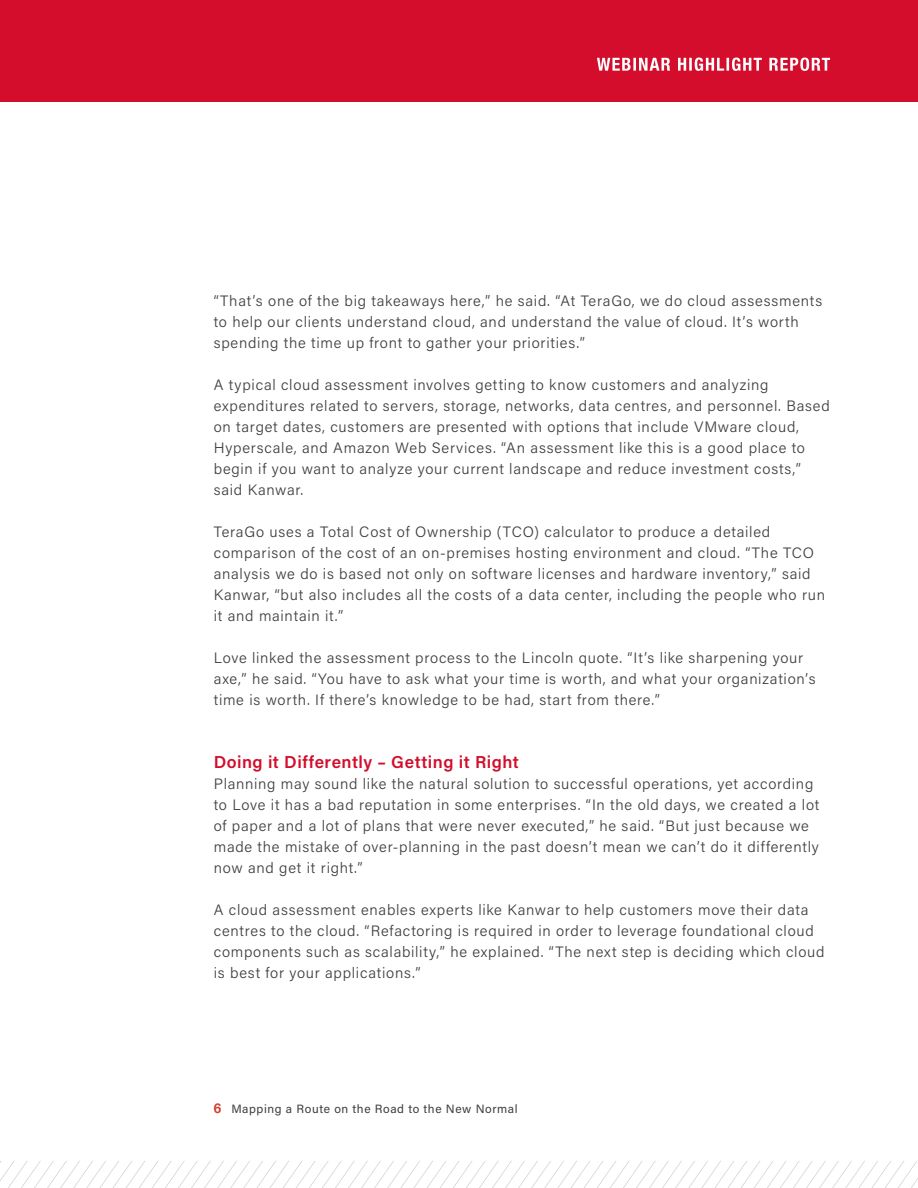
<style>
.page{position:relative;width:918px;height:1188px;background:#fff}
.page>*{position:absolute;margin:0;border:0;box-sizing:border-box;transform-origin:0 0}
.sectiion_head2{font:600 17.25px "Acumin Pro";letter-spacing:.03em;color:#d30d2b}
.Body{font:300 15px/21px "Acumin Pro";letter-spacing:.05em;color:#3e3e3f}
.t1{font:12px "Acumin Pro";letter-spacing:.05em;color:#3e3e3f}
.s1{font-family:"Helvetica Neue";font-weight:700;font-size:13.5px;color:#d53f33}
</style>
<div class="page">
<svg style="left:0;top:1161px;width:918px;height:27px"></svg>
<div style="left:0;top:0;width:918px;height:101px;background:#d30d2b"></div>
<svg style="left:597px;top:58px;width:233px;height:13px"></svg>
<p class="Body" style="left:214px;top:290px;width:610px">“That’s one of the big takeaways here,” he said. “At TeraGo, we do cloud assessments to help our clients understand cloud, and understand the value of cloud. It’s worth spending the time up front to gather your priorities.”</p>
<p class="Body" style="left:214px;top:374px;width:618px">A typical cloud assessment involves getting to know customers and analyzing expenditures related to servers, storage, networks, data centres, and personnel. Based on target dates, customers are presented with options that include VMware cloud, Hyperscale, and Amazon Web Services. “An assessment like this is a good place to begin if you want to analyze your current landscape and reduce investment costs,” said Kanwar.</p>
<p class="Body" style="left:214px;top:521px;width:613px">TeraGo uses a Total Cost of Ownership (TCO) calculator to produce a detailed comparison of the cost of an on-premises hosting environment and cloud. “The TCO analysis we do is based not only on software licenses and hardware inventory,” said Kanwar, “but also includes all the costs of a data center, including the people who run it and maintain it.”</p>
<p class="Body" style="left:214px;top:647px;width:603px">Love linked the assessment process to the Lincoln quote. “It’s like sharpening your axe,” he said. “You have to ask what your time is worth, and what your organization’s time is worth. If there’s knowledge to be had, start from there.”</p>
<p class="sectiion_head2" style="left:214px;top:750px;width:307px">Doing it Differently – Getting it Right</p>
<p class="Body" style="left:214px;top:773px;width:607px">Planning may sound like the natural solution to successful operations, yet according to Love it has a bad reputation in some enterprises. “In the old days, we created a lot of paper and a lot of plans that were never executed,” he said. “But just because we made the mistake of over-planning in the past doesn’t mean we can’t do it differently now and get it right.”</p>
<p class="Body" style="left:214px;top:899px;width:612px">A cloud assessment enables experts like Kanwar to help customers move their data centres to the cloud. “Refactoring is required in order to leverage foundational cloud components such as scalability,” he explained. “The next step is deciding which cloud is best for your applications.”</p>
<p class="t1" style="left:214px;top:1100px;width:305px"><span class="s1">6</span> Mapping a Route on the Road to the New Normal</p>
</div>
